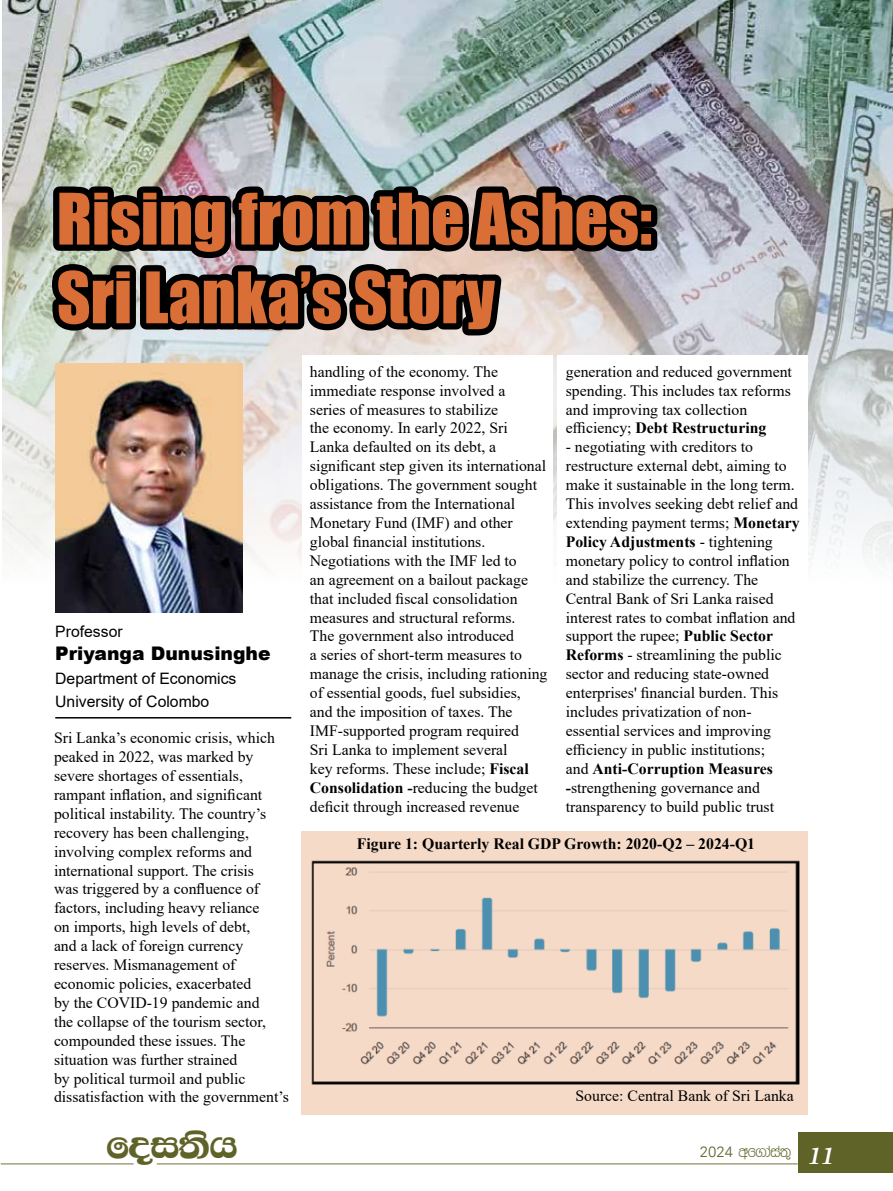
<style>
.page{position:relative;width:893px;height:1191px;background:#fff}
.page>*{position:absolute;margin:0;border:0;box-sizing:border-box;transform-origin:0 0}
.t1{font:65.55px/78.6px "Impact";color:#d96e36}
.t2{font:40.2px "FM Samanthax";color:#606328}
.t3{font:900 18.75px "Arial";color:#000}
.t4{font:15.75px/18.9px "Times New Roman";color:#000}
.t5{font:15.75px/23.4px "Arial";color:#000}
.t6{font:700 15.75px "Times New Roman";color:#000}
.t7{font:15px "FM Rashmeex";color:#606328}
.s1{font-weight:700}
.s2{font-family:"Lucida Calligraphy";font-style:italic;font-size:30px;color:#fff}
</style>
<div class="page">
<div style="left:798px;top:1132px;width:95px;height:41px;background:#606328"></div>
<hr style="left:1px;top:1163px;width:133px;height:1px;background:#a2a07b">
<hr style="left:157px;top:1163px;width:641px;height:1px;background:#a2a07b">
<img style="left:2px;top:0;width:891px;height:584px">
<div style="left:302px;top:831px;width:506px;height:283px;background:#f6dac8"></div>
<img style="left:311px;top:860px;width:489px;height:225px">
<img style="left:8px;top:89px;width:655px;height:334px">
<img style="left:56px;top:364px;width:187px;height:249px">
<hr style="left:55px;top:717px;width:236px;height:1px;background:#000">
<div style="left:302px;top:355px;width:251px;height:376px;background:#fff"></div>
<div style="left:557px;top:355px;width:251px;height:376px;background:#fff"></div>
<h1 class="t1" style="left:57px;top:178px;width:597px">Rising from the Ashes:<br>Sri Lanka’s Story</h1>
<p class="t5" style="left:55px;top:619px;width:69px">Professor</p>
<p class="t3" style="left:55px;top:640px;width:217px">Priyanga Dunusinghe</p>
<p class="t5" style="left:55px;top:666px;width:183px">Department of Economics<br>University of Colombo</p>
<p class="t4" style="left:54px;top:728px;width:236px">Sri Lanka’s economic crisis, which peaked in 2022, was marked by severe shortages of essentials, rampant inflation, and significant political instability. The country’s recovery has been challenging, involving complex reforms and international support. The crisis<br>was triggered by a confluence of factors, including heavy reliance<br>on imports, high levels of debt,<br>and a lack of foreign currency reserves. Mismanagement of economic policies, exacerbated<br>by the COVID-19 pandemic and<br>the collapse of the tourism sector, compounded these issues. The situation was further strained<br>by political turmoil and public dissatisfaction with the government’s</p>
<h2 class="t2" style="left:107px;top:1125px;width:132px">foi;sh</h2>
<p class="t4" style="left:310px;top:361px;width:239px">handling of the economy. The immediate response involved a<br>series of measures to stabilize<br>the economy. In early 2022, Sri Lanka defaulted on its debt, a significant step given its international obligations. The government sought assistance from the International Monetary Fund (IMF) and other global financial institutions.<br>Negotiations with the IMF led to<br>an agreement on a bailout package that included fiscal consolidation measures and structural reforms.<br>The government also introduced<br>a series of short-term measures to manage the crisis, including rationing of essential goods, fuel subsidies,<br>and the imposition of taxes. The IMF-supported program required<br>Sri Lanka to implement several<br>key reforms. These include; <span class="s1">Fiscal Consolidation -</span>reducing the budget deficit through increased revenue</p>
<p class="t4" style="left:566px;top:361px;width:228px">generation and reduced government spending. This includes tax reforms and improving tax collection efficiency; <span class="s1">Debt Restructuring</span></p>
<p class="t4" style="left:566px;top:437px;width:235px">- negotiating with creditors to restructure external debt, aiming to make it sustainable in the long term.<br>This involves seeking debt relief and extending payment terms; <span class="s1">Monetary Policy Adjustments</span> - tightening monetary policy to control inflation and stabilize the currency. The Central Bank of Sri Lanka raised interest rates to combat inflation and support the rupee; <span class="s1">Public Sector Reforms</span> - streamlining the public sector and reducing state-owned enterprises' financial burden. This includes privatization of non&shy;essential services and improving efficiency in public institutions;<br>and <span class="s1">Anti-Corruption Measures -</span>strengthening governance and transparency to build public trust</p>
<p class="t6" style="left:357px;top:832px;width:400px">Figure 1: Quarterly Real GDP Growth: 2020-Q2 – 2024-Q1</p>
<p class="t4" style="left:575px;top:1086px;width:220px">Source: Central Bank of Sri Lanka</p>
<p class="t7" style="left:700px;top:1143px;width:135px">2024 wf.daia;= <span class="s2">11</span></p>
</div>
